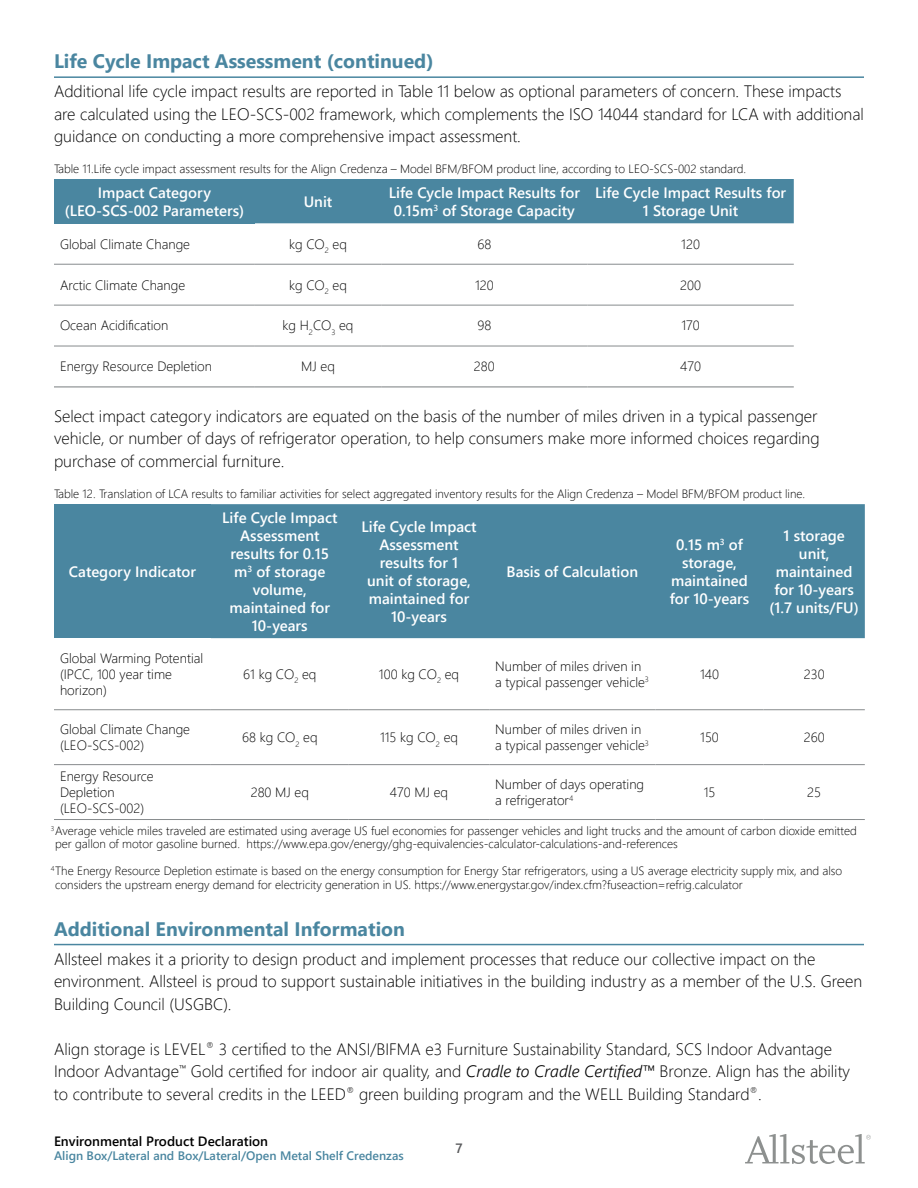
<style>
.page{position:relative;width:918px;height:1188px;background:#fff}
.page>*{position:absolute;margin:0;border:0;box-sizing:border-box;transform-origin:0 0}
.t1{font:700 19.5px "Segoe UI";color:#4a86a0}
.t2{font:300 16.5px/22.5px "Segoe UI";color:#000}
.t3{font:600 15px/18px "Segoe UI";color:#fff;text-align:center}
.t4{font:300 13.5px/16.2px "Segoe UI";color:#000}
.t5{font:600 13.5px "Segoe UI";color:#000}
.t6{font:600 13.5px "Segoe UI";color:#58595b}
.t7{font:600 12.3px "Segoe UI";color:#4a86a0}
.t8{font:300 12px/13.5px "Segoe UI";color:#000}
.t9{font:300 7.05px "Segoe UI";color:#000}
.s1{font-style:italic}
</style>
<div class="page">
<svg style="left:745px;top:1134px;width:126px;height:30px"></svg>
<hr style="left:54px;top:944px;width:810px;height:1px;background:#4a86a0">
<div style="left:54px;top:179px;width:201px;height:44px;background:#4a86a0"></div>
<div style="left:255px;top:179px;width:539px;height:44px;background:#4a86a0"></div>
<hr style="left:54px;top:264px;width:201px;height:1px;background:#878b8d">
<hr style="left:255px;top:264px;width:126px;height:1px;background:#878b8d">
<hr style="left:381px;top:264px;width:207px;height:1px;background:#878b8d">
<hr style="left:588px;top:264px;width:206px;height:1px;background:#878b8d">
<hr style="left:54px;top:305px;width:201px;height:1px;background:#878b8d">
<hr style="left:255px;top:305px;width:126px;height:1px;background:#878b8d">
<hr style="left:381px;top:305px;width:207px;height:1px;background:#878b8d">
<hr style="left:588px;top:305px;width:206px;height:1px;background:#878b8d">
<hr style="left:54px;top:346px;width:201px;height:1px;background:#878b8d">
<hr style="left:255px;top:346px;width:126px;height:1px;background:#878b8d">
<hr style="left:381px;top:346px;width:207px;height:1px;background:#878b8d">
<hr style="left:588px;top:346px;width:206px;height:1px;background:#878b8d">
<hr style="left:54px;top:386px;width:201px;height:1px;background:#878b8d">
<hr style="left:255px;top:386px;width:126px;height:1px;background:#878b8d">
<hr style="left:381px;top:386px;width:207px;height:1px;background:#878b8d">
<hr style="left:588px;top:386px;width:206px;height:1px;background:#878b8d">
<hr style="left:54px;top:76px;width:810px;height:2px;background:#4a86a0">
<div style="left:54px;top:504px;width:157px;height:134px;background:#4a86a0"></div>
<div style="left:211px;top:504px;width:654px;height:134px;background:#4a86a0"></div>
<hr style="left:54px;top:709px;width:157px;height:1px;background:#878b8d">
<hr style="left:211px;top:709px;width:138px;height:1px;background:#878b8d">
<hr style="left:349px;top:709px;width:140px;height:1px;background:#878b8d">
<hr style="left:489px;top:709px;width:167px;height:1px;background:#878b8d">
<hr style="left:656px;top:709px;width:108px;height:1px;background:#878b8d">
<hr style="left:764px;top:709px;width:101px;height:1px;background:#878b8d">
<hr style="left:54px;top:764px;width:157px;height:1px;background:#878b8d">
<hr style="left:211px;top:764px;width:138px;height:1px;background:#878b8d">
<hr style="left:349px;top:764px;width:140px;height:1px;background:#878b8d">
<hr style="left:489px;top:764px;width:167px;height:1px;background:#878b8d">
<hr style="left:656px;top:764px;width:108px;height:1px;background:#878b8d">
<hr style="left:764px;top:764px;width:101px;height:1px;background:#878b8d">
<hr style="left:54px;top:819px;width:157px;height:1px;background:#878b8d">
<hr style="left:211px;top:819px;width:138px;height:1px;background:#878b8d">
<hr style="left:349px;top:819px;width:140px;height:1px;background:#878b8d">
<hr style="left:489px;top:819px;width:167px;height:1px;background:#878b8d">
<hr style="left:656px;top:819px;width:108px;height:1px;background:#878b8d">
<hr style="left:764px;top:819px;width:101px;height:1px;background:#878b8d">
<p class="t1" style="left:54px;top:43px;width:381px">Life Cycle Impact Assessment (continued)</p>
<p class="t2" style="left:54px;top:79px;width:811px">Additional life cycle impact results are reported in Table 11 below as optional parameters of concern. These impacts are calculated using the LEO-SCS-002 framework, which complements the ISO 14044 standard for LCA with additional guidance on conducting a more comprehensive impact assessment.</p>
<p class="t8" style="left:54px;top:160px;width:694px">Table 11.Life cycle impact assessment results for the Align Credenza – Model BFM/BFOM product line, according to LEO-SCS-002 standard.</p>
<p class="t3" style="left:65px;top:182px;width:181px">Impact Category (LEO-SCS-002 Parameters)</p>
<p class="t3" style="left:304px;top:191px;width:30px">Unit</p>
<p class="t3" style="left:389px;top:182px;width:193px">Life Cycle Impact Results for<br>0.15m<sup>3</sup> of Storage Capacity</p>
<p class="t3" style="left:595px;top:182px;width:193px">Life Cycle Impact Results for<br>1 Storage Unit</p>
<p class="t4" style="left:60px;top:234px;width:132px">Global Climate Change</p>
<p class="t4" style="left:289px;top:234px;width:59px">kg CO<sub>2</sub> eq</p>
<p class="t4" style="left:477px;top:234px;width:15px">68</p>
<p class="t4" style="left:681px;top:234px;width:20px">120</p>
<p class="t4" style="left:60px;top:275px;width:127px">Arctic Climate Change</p>
<p class="t4" style="left:289px;top:275px;width:59px">kg CO<sub>2</sub> eq</p>
<p class="t4" style="left:475px;top:275px;width:20px">120</p>
<p class="t4" style="left:680px;top:275px;width:22px">200</p>
<p class="t4" style="left:60px;top:316px;width:110px">Ocean Acidification</p>
<p class="t4" style="left:283px;top:316px;width:72px">kg H<sub>2</sub>CO<sub>3</sub> eq</p>
<p class="t4" style="left:477px;top:316px;width:15px">98</p>
<p class="t4" style="left:681px;top:316px;width:20px">170</p>
<p class="t4" style="left:60px;top:357px;width:154px">Energy Resource Depletion</p>
<p class="t4" style="left:301px;top:357px;width:35px">MJ eq</p>
<p class="t4" style="left:474px;top:357px;width:22px">280</p>
<p class="t4" style="left:680px;top:357px;width:22px">470</p>
<p class="t2" style="left:54px;top:403px;width:767px;text-align:justify">Select impact category indicators are equated on the basis of the number of miles driven in a typical passenger vehicle, or number of days of refrigerator operation, to help consumers make more informed choices regarding purchase of commercial furniture.</p>
<p class="t8" style="left:54px;top:486px;width:753px">Table 12. Translation of LCA results to familiar activities for select aggregated inventory results for the Align Credenza – Model BFM/BFOM product line.</p>
<p class="t3" style="left:69px;top:561px;width:129px">Category Indicator</p>
<p class="t4" style="left:60px;top:648px;width:145px">Global Warming Potential (IPCC, 100 year time horizon)</p>
<p class="t3" style="left:222px;top:507px;width:117px">Life Cycle Impact<br>Assessment results for 0.15 m<sup>3</sup> of storage volume, maintained for<br>10-years</p>
<p class="t3" style="left:361px;top:516px;width:117px">Life Cycle Impact<br>Assessment results for 1<br>unit of storage, maintained for<br>10-years</p>
<p class="t3" style="left:507px;top:561px;width:133px">Basis of Calculation</p>
<p class="t3" style="left:670px;top:534px;width:81px">0.15 m<sup>3</sup> of storage, maintained for 10-years</p>
<p class="t3" style="left:770px;top:525px;width:91px">1 storage unit, maintained for 10-years (1.7 units/FU)</p>
<p class="t4" style="left:243px;top:665px;width:75px">61 kg CO<sub>2</sub> eq</p>
<p class="t4" style="left:379px;top:665px;width:82px">100 kg CO<sub>2</sub> eq</p>
<p class="t4" style="left:495px;top:657px;width:155px">Number of miles driven in a typical passenger vehicle<sup>3</sup></p>
<p class="t4" style="left:700px;top:665px;width:20px">140</p>
<p class="t4" style="left:804px;top:665px;width:22px">230</p>
<p class="t4" style="left:60px;top:720px;width:132px">Global Climate Change (LEO-SCS-002)</p>
<p class="t4" style="left:242px;top:728px;width:77px">68 kg CO<sub>2</sub> eq</p>
<p class="t4" style="left:380px;top:728px;width:80px">115 kg CO<sub>2</sub> eq</p>
<p class="t4" style="left:495px;top:720px;width:155px">Number of miles driven in a typical passenger vehicle<sup>3</sup></p>
<p class="t4" style="left:700px;top:728px;width:20px">150</p>
<p class="t4" style="left:804px;top:728px;width:22px">260</p>
<p class="t4" style="left:60px;top:767px;width:95px">Energy Resource<br>Depletion (LEO-SCS-002)</p>
<p class="t4" style="left:251px;top:783px;width:60px">280 MJ eq</p>
<p class="t4" style="left:390px;top:783px;width:60px">470 MJ eq</p>
<p class="t4" style="left:495px;top:775px;width:150px">Number of days operating a refrigerator<sup>4</sup></p>
<p class="t4" style="left:704px;top:783px;width:13px">15</p>
<p class="t4" style="left:807px;top:783px;width:15px">25</p>
<p class="t8" style="left:55px;top:822px;width:803px">Average vehicle miles traveled are estimated using average US fuel economies for passenger vehicles and light trucks and the amount of carbon dioxide emitted per gallon of motor gasoline burned. https://www.epa.gov/energy/ghg-equivalencies-calculator-calculations-and-references</p>
<p class="t8" style="left:55px;top:863px;width:789px">The Energy Resource Depletion estimate is based on the energy consumption for Energy Star refrigerators, using a US average electricity supply mix, and also considers the upstream energy demand for electricity generation in US. https://www.energystar.gov/index.cfm?fuseaction=refrig.calculator</p>
<p class="t9" style="left:51px;top:821px;width:5px">3</p>
<p class="t9" style="left:51px;top:862px;width:5px">4</p>
<p class="t1" style="left:54px;top:910px;width:352px">Additional Environmental Information</p>
<p class="t2" style="left:54px;top:946px;width:810px">Allsteel makes it a priority to design product and implement processes that reduce our collective impact on the environment. Allsteel is proud to support sustainable initiatives in the building industry as a member of the U.S. Green<br>Building Council (USGBC).</p>
<p class="t2" style="left:54px;top:1036px;width:798px">Align storage is LEVEL<sup>®</sup> 3 certified to the ANSI/BIFMA e3 Furniture Sustainability Standard, SCS Indoor Advantage<br>Indoor Advantage<sup>™</sup> Gold certified for indoor air quality, and <span class="s1">Cradle to Cradle Certified™</span> Bronze. Align has the ability to contribute to several credits in the LEED<sup>®</sup> green building program and the WELL Building Standard<sup>®</sup>.</p>
<p class="t5" style="left:54px;top:1128px;width:216px">Environmental Product Declaration</p>
<p class="t7" style="left:54px;top:1144px;width:351px">Align Box/Lateral and Box/Lateral/Open Metal Shelf Credenzas</p>
<p class="t6" style="left:455px;top:1136px;width:9px">7</p>
</div>
